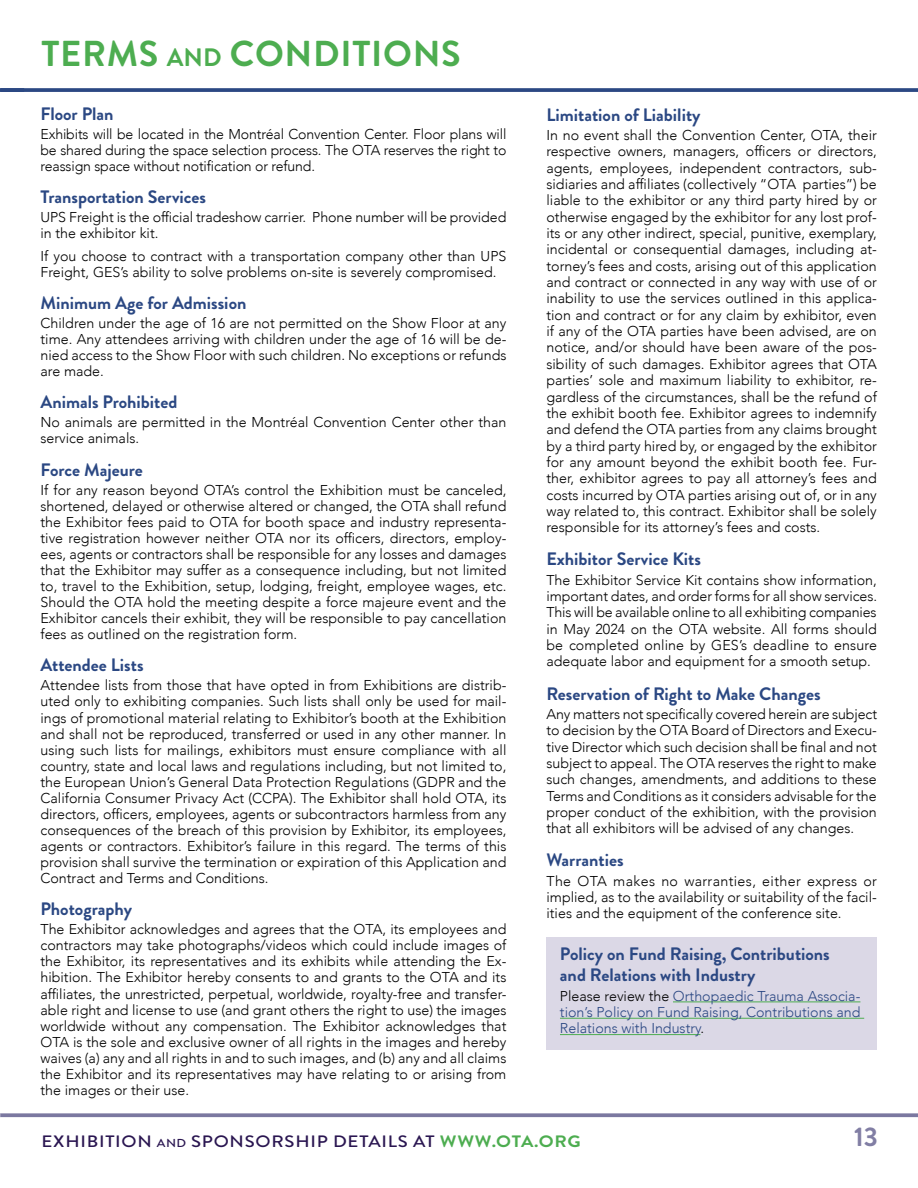
<style>
.page{position:relative;width:918px;height:1188px;background:#fff}
.page>*{position:absolute;margin:0;border:0;box-sizing:border-box;transform-origin:0 0}
.t1{font:700 36px "Brandon Grotesque";letter-spacing:.02em;color:#4dad50}
.t2{font:700 27px "Brandon Grotesque";color:#817ea4}
.t3{font:700 18px/21px "Brandon Grotesque";color:#2b4883}
.t4{font:500 16.5px "Brandon Grotesque";letter-spacing:.04em;color:#2a1651;scale:1.13 1}
.t5{font:300 14.25px/16px "Avenir";color:#000;text-align:justify}
.t6{font:300 14.25px/16.4px "Avenir";color:#2b4883;text-align:justify}
.s1{font-size:25.2px}
.s2{color:#000}
.s3{font-size:11.55px}
.s4{font-weight:700;color:#4dad50}
</style>
<div class="page">
<div style="left:546px;top:937px;width:331px;height:113px;background:#dbd8e6"></div>
<hr style="left:673px;top:1002px;width:187px;height:1px;background:#4dad50">
<hr style="left:560px;top:1018px;width:304px;height:1px;background:#4dad50">
<hr style="left:560px;top:1034px;width:140px;height:1px;background:#4dad50">
<svg style="left:24px;top:88px;width:894px;height:4px;background:#37528a"></svg>
<svg style="left:1px;top:1113px;width:917px;height:4px;background:#8784a8"></svg>
<hr style="left:0;top:88px;width:24px;height:4px;background:#2b4883">
<h1 class="t1" style="left:41px;top:28px;width:421px">TERMS <span class="s1">and</span> CONDITIONS</h1>
<p class="t3" style="left:40px;top:104px;width:75px">Floor Plan</p>
<p class="t5" style="left:40px;top:126px;width:467px">Exhibits will be located in the Montréal Convention Center. Floor plans will be shared during the space selection process. The OTA reserves the right to reassign space without notification or refund.</p>
<p class="t3" style="left:40px;top:187px;width:167px">Transportation Services</p>
<p class="t5" style="left:40px;top:210px;width:467px">UPS Freight is the official tradeshow carrier. Phone number will be provided in the exhibitor kit.</p>
<p class="t5" style="left:40px;top:248px;width:467px">If you choose to contract with a transportation company other than UPS<br>Freight, GES’s ability to solve problems on-site is severely compromised.</p>
<p class="t3" style="left:40px;top:292px;width:207px">Minimum Age for Admission</p>
<p class="t5" style="left:40px;top:315px;width:467px">Children under the age of 16 are not permitted on the Show Floor at any time. Any attendees arriving with children under the age of 16 will be de&shy;nied access to the Show Floor with such children. No exceptions or refunds are made.</p>
<p class="t3" style="left:40px;top:392px;width:139px">Animals Prohibited</p>
<p class="t5" style="left:40px;top:414px;width:467px">No animals are permitted in the Montréal Convention Center other than service animals.</p>
<p class="t3" style="left:40px;top:459px;width:104px">Force Majeure</p>
<p class="t5" style="left:40px;top:482px;width:467px">If for any reason beyond OTA’s control the Exhibition must be canceled, shortened, delayed or otherwise altered or changed, the OTA shall refund the Exhibitor fees paid to OTA for booth space and industry representa&shy;tive registration however neither OTA nor its officers, directors, employ&shy;ees, agents or contractors shall be responsible for any losses and damages that the Exhibitor may suffer as a consequence including, but not limited to, travel to the Exhibition, setup, lodging, freight, employee wages, etc.<br>Should the OTA hold the meeting despite a force majeure event and the Exhibitor cancels their exhibit, they will be responsible to pay cancellation fees as outlined on the registration form.</p>
<p class="t3" style="left:40px;top:655px;width:105px">Attendee Lists</p>
<p class="t5" style="left:40px;top:678px;width:467px">Attendee lists from those that have opted in from Exhibitions are distrib&shy;uted only to exhibiting companies. Such lists shall only be used for mail&shy;ings of promotional material relating to Exhibitor’s booth at the Exhibition and shall not be reproduced, transferred or used in any other manner. In using such lists for mailings, exhibitors must ensure compliance with all country, state and local laws and regulations including, but not limited to, the European Union’s General Data Protection Regulations (GDPR and the California Consumer Privacy Act (CCPA). The Exhibitor shall hold OTA, its directors, officers, employees, agents or subcontractors harmless from any consequences of the breach of this provision by Exhibitor, its employees, agents or contractors. Exhibitor’s failure in this regard. The terms of this provision shall survive the termination or expiration of this Application and Contract and Terms and Conditions.</p>
<p class="t3" style="left:40px;top:899px;width:93px">Photography</p>
<p class="t5" style="left:40px;top:921px;width:467px">The Exhibitor acknowledges and agrees that the OTA, its employees and contractors may take photographs/videos which could include images of the Exhibitor, its representatives and its exhibits while attending the Ex&shy;hibition. The Exhibitor hereby consents to and grants to the OTA and its affiliates, the unrestricted, perpetual, worldwide, royalty-free and transfer&shy;able right and license to use (and grant others the right to use) the images worldwide without any compensation. The Exhibitor acknowledges that OTA is the sole and exclusive owner of all rights in the images and hereby waives (a) any and all rights in and to such images, and (b) any and all claims the Exhibitor and its representatives may have relating to or arising from the images or their use.</p>
<p class="t3" style="left:546px;top:104px;width:156px">Limitation of Liability</p>
<p class="t5" style="left:546px;top:127px;width:332px">In no event shall the Convention Center, OTA, their respective owners, managers, officers or directors, agents, employees, independent contractors, sub&shy;sidiaries and affiliates (collectively “OTA parties”) be liable to the exhibitor or any third party hired by or otherwise engaged by the exhibitor for any lost prof&shy;its or any other indirect, special, punitive, exemplary, incidental or consequential damages, including at&shy;torney’s fees and costs, arising out of this application and contract or connected in any way with use of or inability to use the services outlined in this applica&shy;tion and contract or for any claim by exhibitor, even if any of the OTA parties have been advised, are on notice, and/or should have been aware of the pos&shy;sibility of such damages. Exhibitor agrees that OTA parties’ sole and maximum liability to exhibitor, re&shy;gardless of the circumstances, shall be the refund of the exhibit booth fee. Exhibitor agrees to indemnify and defend the OTA parties from any claims brought by a third party hired by, or engaged by the exhibitor for any amount beyond the exhibit booth fee. Fur&shy;ther, exhibitor agrees to pay all attorney’s fees and costs incurred by OTA parties arising out of, or in any way related to, this contract. Exhibitor shall be solely responsible for its attorney’s fees and costs.</p>
<p class="t3" style="left:546px;top:549px;width:156px">Exhibitor Service Kits</p>
<p class="t5" style="left:546px;top:572px;width:332px">The Exhibitor Service Kit contains show information, important dates, and order forms for all show services.<br>This will be available online to all exhibiting companies in May 2024 on the OTA website. All forms should be completed online by GES’s deadline to ensure adequate labor and equipment for a smooth setup.</p>
<p class="t3" style="left:546px;top:683px;width:276px">Reservation of Right to Make Changes</p>
<p class="t5" style="left:546px;top:706px;width:332px">Any matters not specifically covered herein are subject to decision by the OTA Board of Directors and Execu&shy;tive Director which such decision shall be final and not subject to appeal. The OTA reserves the right to make such changes, amendments, and additions to these Terms and Conditions as it considers advisable for the proper conduct of the exhibition, with the provision that all exhibitors will be advised of any changes.</p>
<p class="t3" style="left:546px;top:850px;width:79px">Warranties</p>
<p class="t5" style="left:546px;top:873px;width:332px">The OTA makes no warranties, either express or implied, as to the availability or suitability of the facil&shy;ities and the equipment of the conference site.</p>
<p class="t3" style="left:560px;top:944px;width:271px">Policy on Fund Raising, Contributions and Relations with Industry</p>
<p class="t6" style="left:560px;top:988px;width:302px"><span class="s2">Please review the</span> Orthopaedic Trauma Associa&shy;tion’s Policy on Fund Raising, Contributions and Relations with Industry<span class="s2">.</span></p>
<p class="t4" style="left:42px;top:1130px;width:479px">EXHIBITION <span class="s3">and</span> SPONSORSHIP DETAILS AT <span class="s4">WWW.OTA.ORG</span></p>
<h2 class="t2" style="left:854px;top:1118px;width:25px">13</h2>
</div>
